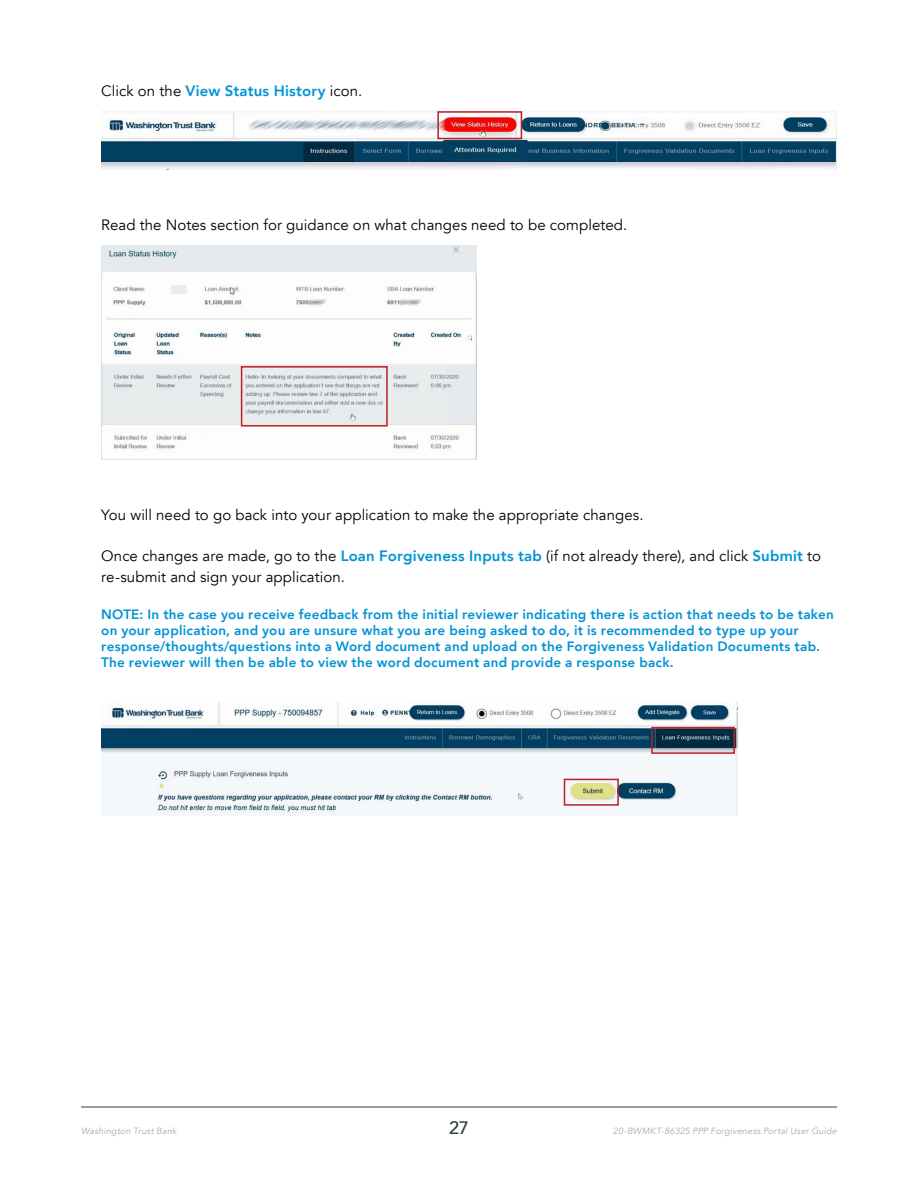
<style>
.page{position:relative;width:918px;height:1188px;background:#fff}
.page>*{position:absolute;margin:0;border:0;box-sizing:border-box;transform-origin:0 0}
.t1{font:500 18px "Avenir";color:#303c42}
.P1_Black{font:15px/21px "Avenir";letter-spacing:.005em;color:#000}
.P1_Black-2{font:800 15px "Avenir";letter-spacing:.01em;color:#0093d6}
.P1_Black-3{font:800 13.5px/16.2px "Avenir";letter-spacing:.015em;color:#0093d6}
.t2{font:italic 9px "Avenir";letter-spacing:.025em;color:#a7a9ac}
.s1{font-weight:400;color:#000}
.s2{font-weight:800;color:#0093d6}
</style>
<div class="page">
<hr style="left:81px;top:1107px;width:756px;height:1px;background:#303c42">
<img style="left:101px;top:111px;width:736px;height:59px">
<img style="left:101px;top:245px;width:375px;height:214px">
<img style="left:101px;top:702px;width:636px;height:114px">
<div style="left:437px;top:111px;width:85px;height:28px;border:2px solid #ba2025"></div>
<div style="left:171px;top:285px;width:16px;height:8px;background:#ebeced"></div>
<div style="left:241px;top:366px;width:147px;height:61px;border:2px solid #ba2025"></div>
<div style="left:651px;top:727px;width:84px;height:27px;border:2px solid #ba2025"></div>
<div style="left:564px;top:779px;width:55px;height:27px;border:2px solid #ba2025"></div>
<p class="P1_Black-2" style="left:101px;top:79px;width:262px"><span class="s1">Click on the</span> View Status History <span class="s1">icon.</span></p>
<p class="P1_Black" style="left:101px;top:215px;width:528px">Read the Notes section for guidance on what changes need to be completed.</p>
<p class="P1_Black" style="left:101px;top:505px;width:544px">You will need to go back into your application to make the appropriate changes.</p>
<p class="P1_Black" style="left:101px;top:546px;width:721px">Once changes are made, go to the <span class="s2">Loan Forgiveness Inputs tab</span> (if not already there), and click <span class="s2">Submit</span> to re-submit and sign your application.</p>
<p class="P1_Black-3" style="left:101px;top:606px;width:734px">NOTE: In the case you receive feedback from the initial reviewer indicating there is action that needs to be taken on your application, and you are unsure what you are being asked to do, it is recommended to type up your response/thoughts/questions into a Word document and upload on the Forgiveness Validation Documents tab.<br>The reviewer will then be able to view the word document and provide a response back.</p>
<p class="t2" style="left:81px;top:1126px;width:97px">Washington Trust Bank</p>
<h1 class="t1" style="left:449px;top:1112px;width:21px">27</h1>
<p class="t2" style="left:613px;top:1126px;width:226px">20-BWMKT-86325 PPP Forgiveness Portal User Guide</p>
</div>
